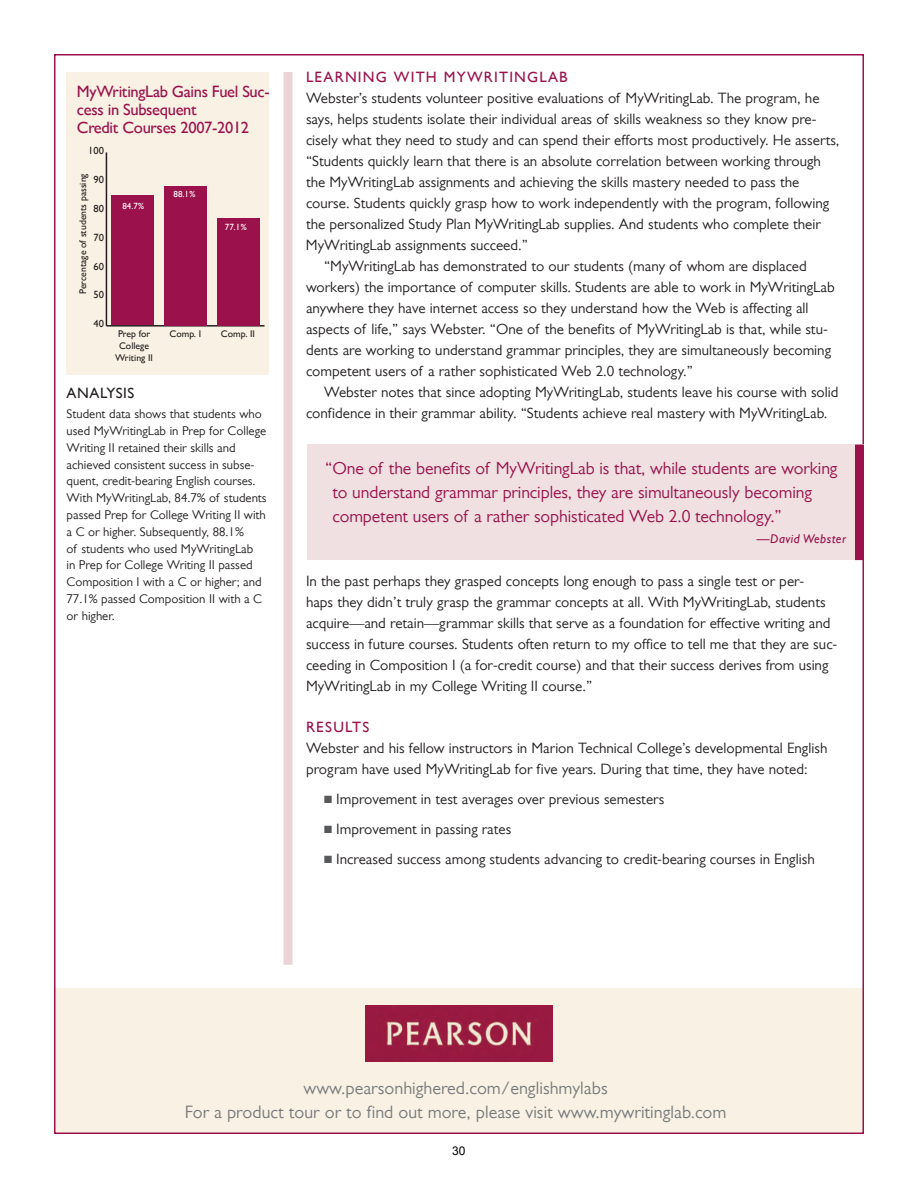
<style>
.page{position:relative;width:918px;height:1188px;background:#fff}
.page>*{position:absolute;margin:0;border:0;box-sizing:border-box;transform-origin:0 0}
.t1{font:18px/24px "Gill Sans MT Pro";color:#787a7d;text-align:center}
.t2{font:17.7px/24px "Gill Sans MT Pro";letter-spacing:-.005em;color:#9a114c}
.t3{font:500 16.5px/18px "Gill Sans MT Pro";letter-spacing:-.02em;color:#9a114c}
.t4{font:15px/21px "Gill Sans MT Pro";color:#231f20}
.t5{font:500 15px "Gill Sans MT Pro";letter-spacing:.08em;color:#9a114c}
.t6{font:500 15px "Gill Sans MT Pro";letter-spacing:.04em;color:#231f20}
.t7{font:12.75px/16.8px "Gill Sans MT Pro";color:#231f20}
.t8{font:italic 500 12.75px "Gill Sans MT Pro";letter-spacing:.04em;color:#9a114c}
.t9{font:12px "Arial";color:#000}
.t10{font:500 10.5px "Gill Sans MT Pro";color:#231f20}
.t11{font:500 9.75px/11.7px "Gill Sans MT Pro";color:#231f20;text-align:center}
.t12{font:500 9px "Gill Sans MT Pro";color:#fff}
.s1{color:#57585a}
</style>
<div class="page">
<div style="left:54px;top:988px;width:810px;height:145px;background:#f9f2e4"></div>
<div style="left:284px;top:72px;width:8px;height:893px;background:#ead3d6"></div>
<div style="left:307px;top:445px;width:557px;height:115px;background:#f0e0e2"></div>
<div style="left:855px;top:445px;width:9px;height:115px;background:#9a114c"></div>
<img style="left:366px;top:1006px;width:186px;height:56px">
<div style="left:67px;top:72px;width:202px;height:302px;background:#f9f2e4"></div>
<hr style="left:106px;top:325px;width:159px;height:2px;background:#231f20">
<hr style="left:106px;top:152px;width:1px;height:174px;background:#231f20">
<div style="left:111px;top:196px;width:43px;height:129px;background:#9a114c"></div>
<div style="left:164px;top:186px;width:43px;height:139px;background:#9a114c"></div>
<div style="left:217px;top:219px;width:43px;height:107px;background:#9a114c"></div>
<p class="t3" style="left:77px;top:82px;width:194px">MyWritingLab Gains Fuel Suc&shy;cess in Subsequent<br>Credit Courses 2007-2012</p>
<p class="t10" style="left:88px;top:144px;width:17px">100</p>
<p class="t11" style="left:77px;top:294px;width:122px;rotate:-90deg">Percentage of students passing</p>
<p class="t10" style="left:93px;top:173px;width:12px">90</p>
<p class="t10" style="left:93px;top:202px;width:12px">80</p>
<p class="t10" style="left:93px;top:231px;width:12px">70</p>
<p class="t10" style="left:93px;top:260px;width:12px">60</p>
<p class="t10" style="left:93px;top:289px;width:12px">50</p>
<p class="t10" style="left:93px;top:318px;width:12px">40</p>
<p class="t12" style="left:122px;top:200px;width:23px">84.7%</p>
<p class="t11" style="left:115px;top:328px;width:39px">Prep for<br>College<br>Writing II</p>
<p class="t12" style="left:174px;top:189px;width:23px">88.1%</p>
<p class="t12" style="left:225px;top:222px;width:23px">77.1%</p>
<p class="t11" style="left:170px;top:328px;width:33px">Comp. I</p>
<p class="t11" style="left:221px;top:328px;width:36px">Comp. II</p>
<p class="t6" style="left:67px;top:385px;width:69px">Analysis</p>
<p class="t7" style="left:67px;top:405px;width:202px">Student data shows that students who used MyWritingLab in Prep for College Writing II retained their skills and achieved consistent success in subse&shy;quent, credit-bearing English courses.<br>With MyWritingLab, 84.7% of students passed Prep for College Writing II with a C or higher. Subsequently, 88.1%<br>of students who used MyWritingLab<br>in Prep for College Writing II passed Composition I with a C or higher; and 77.1% passed Composition II with a C or higher.</p>
<p class="t5" style="left:306px;top:68px;width:263px">Learning with MyWritingLab</p>
<p class="t4" style="left:306px;top:88px;width:515px">Webster’s students volunteer positive evaluations of MyWritingLab. The program, he</p>
<p class="t4" style="left:306px;top:109px;width:512px">says, helps students isolate their individual areas of skills weakness so they know pre-</p>
<p class="t4" style="left:306px;top:130px;width:535px">cisely what they need to study and can spend their efforts most productively. He asserts,</p>
<p class="t4" style="left:306px;top:151px;width:516px">“Students quickly learn that there is an absolute correlation between working through</p>
<p class="t4" style="left:306px;top:172px;width:495px">the MyWritingLab assignments and achieving the skills mastery needed to pass the</p>
<p class="t4" style="left:306px;top:193px;width:525px">course. Students quickly grasp how to work independently with the program, following</p>
<p class="t4" style="left:306px;top:214px;width:517px">the personalized Study Plan MyWritingLab supplies. And students who complete their</p>
<p class="t4" style="left:306px;top:235px;width:224px">MyWritingLab assignments succeed.”</p>
<p class="t4" style="left:324px;top:256px;width:484px">“MyWritingLab has demonstrated to our students (many of whom are displaced</p>
<p class="t4" style="left:306px;top:277px;width:530px">workers) the importance of computer skills. Students are able to work in MyWritingLab</p>
<p class="t4" style="left:306px;top:298px;width:504px">anywhere they have internet access so they understand how the Web is affecting all</p>
<p class="t4" style="left:306px;top:319px;width:523px">aspects of life,” says Webster. “One of the benefits of MyWritingLab is that, while stu-</p>
<p class="t4" style="left:306px;top:340px;width:527px">dents are working to understand grammar principles, they are simultaneously becoming</p>
<p class="t4" style="left:306px;top:361px;width:388px">competent users of a rather sophisticated Web 2.0 technology.”</p>
<p class="t4" style="left:324px;top:382px;width:516px">Webster notes that since adopting MyWritingLab, students leave his course with solid</p>
<p class="t4" style="left:306px;top:403px;width:523px">confidence in their grammar ability. “Students achieve real mastery with MyWritingLab.</p>
<p class="t2" style="left:332px;top:456px;width:506px;text-indent:-7px">“ O ne of the benefits of MyWritingLab is that, while students are working to understand grammar principles, they are simultaneously becoming competent users of a rather sophisticated Web 2.0 technology.”</p>
<p class="t8" style="left:757px;top:531px;width:91px">—David Webster</p>
<p class="t4" style="left:306px;top:571px;width:533px">I n the past perhaps they grasped concepts long enough to pass a single test or per-<br>haps they didn’t truly grasp the grammar concepts at all. With MyWritingLab, students acquire—and retain—grammar skills that serve as a foundation for effective writing and success in future courses. Students often return to my office to tell me that they are suc&shy;ceeding in Composition I (a for-credit course) and that their success derives from using MyWritingLab in my College Writing II course.”</p>
<p class="t5" style="left:306px;top:718px;width:65px">Results</p>
<p class="t4" style="left:306px;top:737px;width:523px">Webster and his fellow instructors in Marion Technical College’s developmental English program have used MyWritingLab for five years. During that time, they have noted:</p>
<p class="t4" style="left:324px;top:788px;width:342px"><span class="s1">■</span> I mprovement in test averages over previous semesters</p>
<p class="t4" style="left:324px;top:818px;width:189px"><span class="s1">■</span> I mprovement in passing rates</p>
<p class="t4" style="left:324px;top:848px;width:492px"><span class="s1">■</span> I ncreased success among students advancing to credit-bearing courses in English</p>
<p class="t1" style="left:185px;top:1076px;width:543px">www.pearsonhighered.com/englishmylabs<br>For a product tour or to find out more, please visit www.mywritinglab.com</p>
<p class="t9" style="left:452px;top:1143px;width:15px">30</p>
</div>
